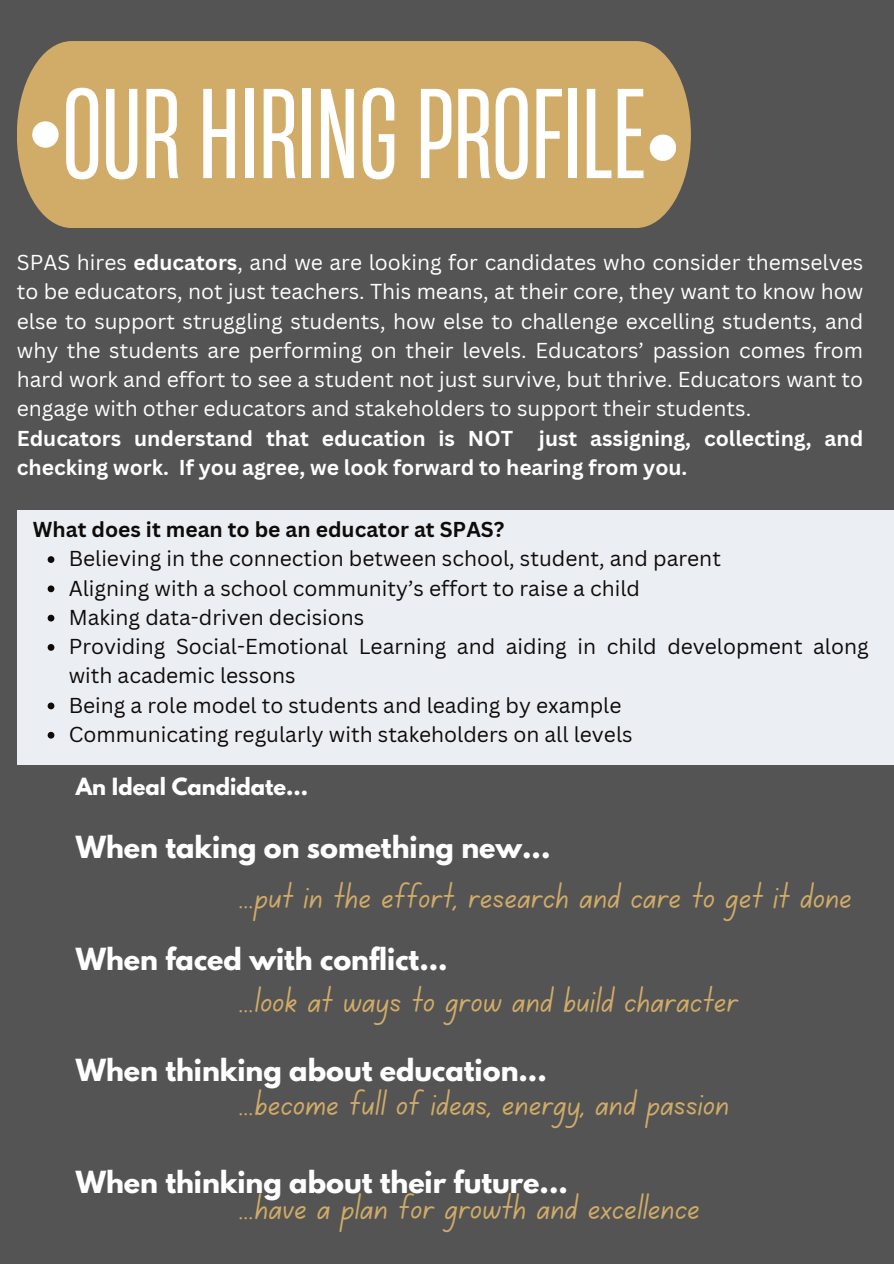
<style>
.page{position:relative;width:894px;height:1264px;background:#fff}
.page>*{position:absolute;margin:0;border:0;box-sizing:border-box;transform-origin:0 0}
.t1{font:120px "Heading Now 34";color:#fff}
.t2{font:37.5px "Canva School Font";color:#d1ac68}
.t3{font:700 27px "League Spartan";color:#fff}
.t4{font:21px/29.2px "Canva Sans";color:#fff;text-align:justify}
.t5{font:21px/29.2px "Canva Sans";color:#0e0b0a}
.t6{font:700 21px/29.2px "Canva Sans";color:#fff}
.t7{font:700 21px "Canva Sans";color:#0e0b0a}
.t8{font:700 21px "League Spartan";color:#fff}
.s1{font-weight:700}
</style>
<div class="page">
<div style="left:0;top:0;width:893px;height:1263px;background:#545454"></div>
<div style="left:17px;top:510px;width:876px;height:254px;background:#ebeef3"></div>
<svg style="left:48px;top:556px;width:6px;height:7px"></svg>
<svg style="left:48px;top:585px;width:6px;height:7px"></svg>
<svg style="left:48px;top:614px;width:6px;height:7px"></svg>
<svg style="left:48px;top:644px;width:6px;height:6px"></svg>
<svg style="left:48px;top:702px;width:6px;height:7px"></svg>
<svg style="left:48px;top:731px;width:6px;height:7px"></svg>
<div style="left:17px;top:41px;width:673px;height:187px;background:#d1ac68"></div>
<svg style="left:32px;top:121px;width:27px;height:27px"></svg>
<svg style="left:649px;top:134px;width:27px;height:27px"></svg>
<h1 class="t1" style="left:62px;top:52px;width:584px">OURHIRINGPROFILE</h1>
<p class="t4" style="left:17px;top:247px;width:847px">SPAS hires <span class="s1">educators</span>, and we are looking for candidates who consider themselves to be educators, not just teachers. This means, at their core, they want to know how else to support struggling students, how else to challenge excelling students, and why the students are performing on their levels. Educators’ passion comes from hard work and effort to see a student not just survive, but thrive. Educators want to engage with other educators and stakeholders to support their students.</p>
<p class="t6" style="left:17px;top:423px;width:847px">Educators understand that education is NOT just assigning, collecting, and checking work. If you agree, we look forward to hearing from you.</p>
<p class="t7" style="left:33px;top:514px;width:473px">What does it mean to be an educator at SPAS?</p>
<p class="t5" style="left:69px;top:543px;width:801px">Believing in the connection between school, student, and parent<br>Aligning with a school community’s effort to raise a child<br>Making data-driven decisions<br>Providing Social-Emotional Learning and aiding in child development along with academic lessons<br>Being a role model to students and leading by example<br>Communicating regularly with stakeholders on all levels</p>
<p class="t8" style="left:76px;top:776px;width:234px">An Ideal Candidate...</p>
<p class="t3" style="left:76px;top:833px;width:476px">When taking on something new...</p>
<h2 class="t2" style="left:239px;top:879px;width:614px">...put in the effort, research and care to get it done</h2>
<p class="t3" style="left:76px;top:945px;width:373px">When faced with conflict...</p>
<h2 class="t2" style="left:239px;top:982px;width:500px">...look at ways to grow and build character</h2>
<p class="t3" style="left:76px;top:1056px;width:472px">When thinking about education...</p>
<h2 class="t2" style="left:239px;top:1086px;width:491px">...become full of ideas, energy, and passion</h2>
<p class="t3" style="left:76px;top:1168px;width:493px">When thinking about their future...</p>
<h2 class="t2" style="left:239px;top:1190px;width:462px">...have a plan for growth and excellence</h2>
</div>
